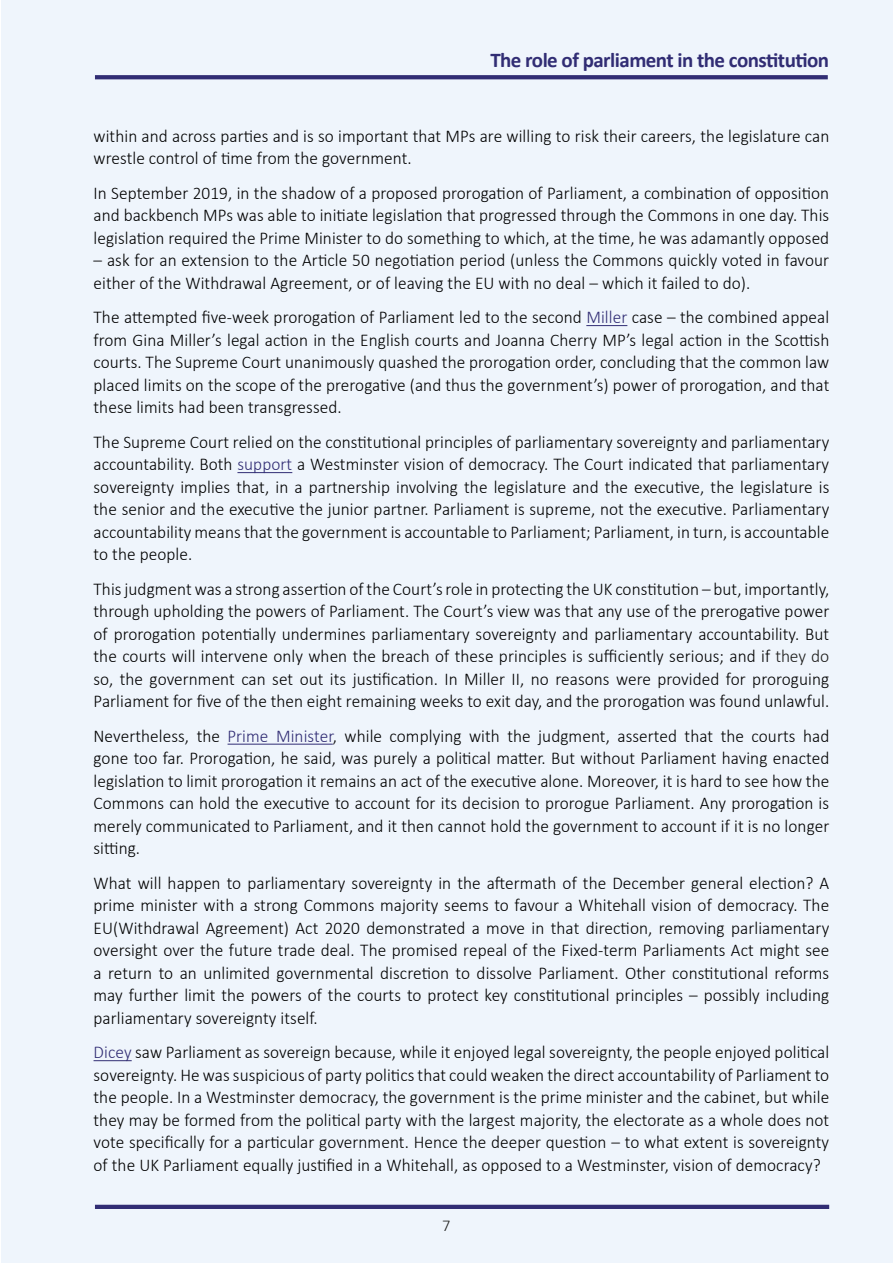
<style>
.page{position:relative;width:893px;height:1263px;background:#fff}
.page>*{position:absolute;margin:0;border:0;box-sizing:border-box;transform-origin:0 0}
.t1{font:700 21px "Calibri";letter-spacing:-.025em;color:#312d74}
.Body{font:300 18px/22.5px "Calibri";letter-spacing:.005em;color:#000;text-align:justify;scale:.96 1}
.t2{font:300 16.5px "Calibri";color:#1d1d1b}
.s1{color:#312d74}
.s2{color:#1d1d1b}
</style>
<div class="page">
<div style="left:1px;top:0;width:892px;height:1263px;background:#eff5fc"></div>
<svg style="left:95px;top:75px;width:733px;height:4px;background:#363378"></svg>
<hr style="left:95px;top:1205px;width:734px;height:4px;background:#312d74">
<hr style="left:586px;top:325px;width:41px;height:1px;background:#312d74">
<hr style="left:237px;top:472px;width:55px;height:1px;background:#312d74">
<hr style="left:228px;top:744px;width:105px;height:1px;background:#312d74">
<hr style="left:94px;top:1060px;width:38px;height:1px;background:#312d74">
<p class="t1" style="left:490px;top:47px;width:340px">The role of parliament in the constitution</p>
<p class="Body" style="left:94px;top:124px;width:768px">within and across parties and is so important that MPs are willing to risk their careers, the legislature can wrestle control of time from the government.</p>
<p class="Body" style="left:94px;top:181px;width:768px">In September 2019, in the shadow of a proposed prorogation of Parliament, a combination of opposition and backbench MPs was able to initiate legislation that progressed through the Commons in one day. This legislation required the Prime Minister to do something to which, at the time, he was adamantly opposed</p>
<p class="Body" style="left:94px;top:249px;width:768px">– ask for an extension to the Article 50 negotiation period (unless the Commons quickly voted in favour either of the Withdrawal Agreement, or of leaving the EU with no deal – which it failed to do).</p>
<p class="Body" style="left:94px;top:306px;width:768px">The attempted five-week prorogation of Parliament led to the second <span class="s1">Miller</span> case – the combined appeal from Gina Miller’s legal action in the English courts and Joanna Cherry MP’s legal action in the Scottish courts. The Supreme Court unanimously quashed the prorogation order, concluding that the common law placed limits on the scope of the prerogative (and thus the government’s) power of prorogation, and that these limits had been transgressed.</p>
<p class="Body" style="left:94px;top:430px;width:768px">The Supreme Court relied on the constitutional principles of parliamentary sovereignty and parliamentary accountability. Both <span class="s1">support</span> a Westminster vision of democracy. The Court indicated that parliamentary sovereignty implies that, in a partnership involving the legislature and the executive, the legislature is the senior and the executive the junior partner. Parliament is supreme, not the executive. Parliamentary accountability means that the government is accountable to Parliament; Parliament, in turn, is accountable to the people.</p>
<p class="Body" style="left:94px;top:577px;width:768px">This judgment was a strong assertion of the Court’s role in protecting the UK constitution – but, importantly, through upholding the powers of Parliament. The Court’s view was that any use of the prerogative power of prorogation potentially undermines parliamentary sovereignty and parliamentary accountability. But the courts will intervene only when the breach of these principles is sufficiently serious; and if <span class="s2">they do </span>so, the government can set out its justification. In Miller II, no reasons were provided for proroguing Parliament for five of the then eight remaining weeks to exit day, and the prorogation was found unlawful.</p>
<p class="Body" style="left:94px;top:724px;width:768px">Nevertheless, the <span class="s1">Prime Minister</span>, while complying with the judgment, asserted that the courts had gone too far. Prorogation, he said, was purely a political matter. But without Parliament having enacted legislation to limit prorogation it remains an act of the executive alone. Moreover, it is hard to see how the Commons can hold the executive to account for its decision to prorogue Parliament. Any prorogation is merely communicated to Parliament, and it then cannot hold the government to account if it is no longer sitting.</p>
<p class="Body" style="left:94px;top:871px;width:768px">What will happen to parliamentary sovereignty in the aftermath of the December general election? A prime minister with a strong Commons majority seems to favour a Whitehall vision of democracy. The EU(Withdrawal Agreement) Act 2020 demonstrated a move in that direction, removing parliamentary oversight over the future trade deal. The promised repeal of the Fixed-term Parliaments Act might see a return to an unlimited governmental discretion to dissolve Parliament. Other constitutional reforms may further limit the powers of the courts to protect key constitutional principles – possibly including parliamentary sovereignty itself.</p>
<p class="Body" style="left:94px;top:1041px;width:768px"><span class="s1">Dicey</span> saw Parliament as sovereign because, while it enjoyed legal sovereignty, the people enjoyed political sovereignty. He was suspicious of party politics that could weaken the direct accountability of Parliament to the people. In a Westminster democracy, the government is the prime minister and the cabinet, but while they may be formed from the political party with the largest majority, the electorate as a whole does not vote specifically for a particular government. Hence the deeper question – to what extent is sovereignty of the UK Parliament equally justified in a Whitehall, as opposed to a Westminster, vision of democracy?</p>
<p class="t2" style="left:442px;top:1216px;width:10px">7</p>
</div>
